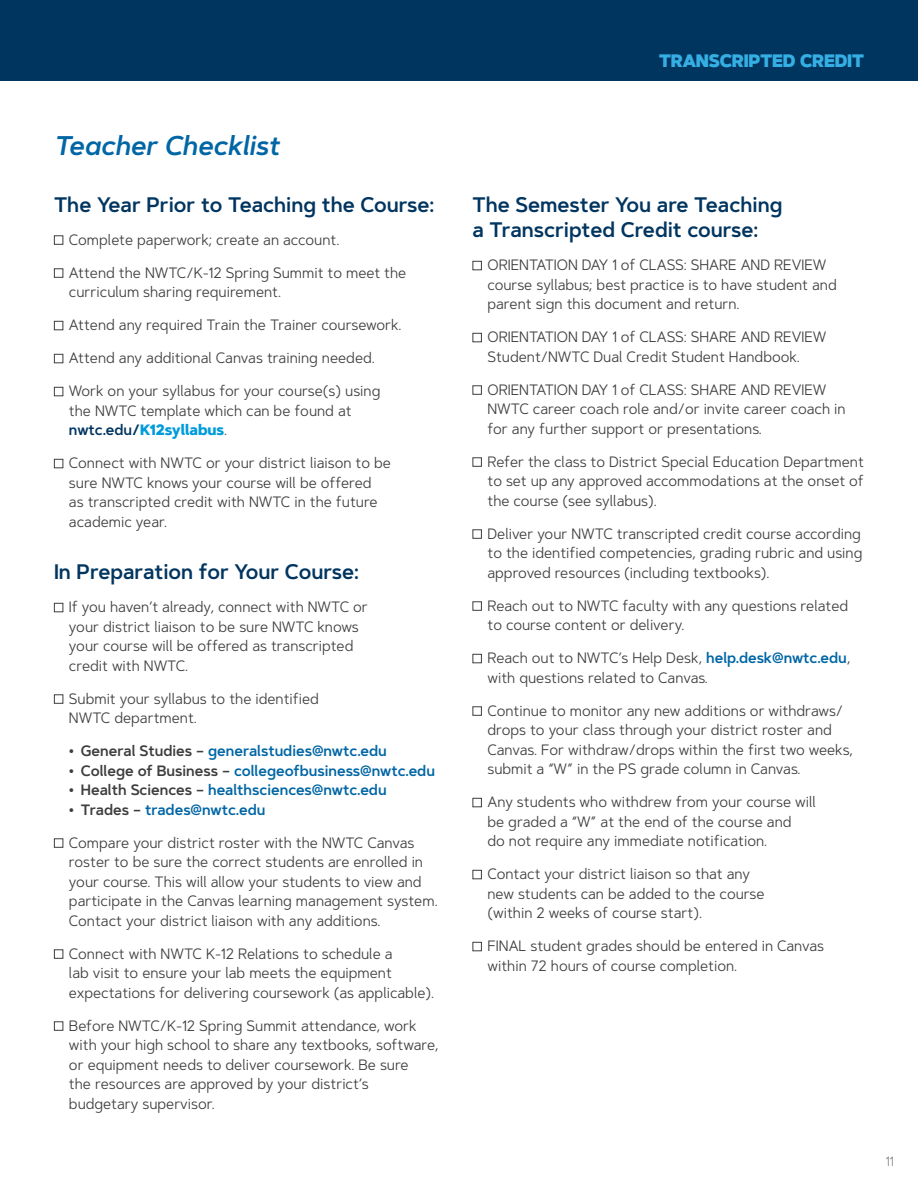
<style>
.page{position:relative;width:918px;height:1188px;background:#fff}
.page>*{position:absolute;margin:0;border:0;box-sizing:border-box;transform-origin:0 0}
.t1{font:italic 600 27px "Artegra Sans";color:#0066a5;scale:.95 1}
.t2{font:600 21px/25.5px "Artegra Sans";color:#003560;scale:.95 1}
.t3{font:900 18px "Artegra Sans";letter-spacing:-.01em;color:#35aee3;scale:.95 1}
.t4{font:15px/19.5px "Artegra Sans";color:#3e3e3f;scale:.95 1}
.t5{font:600 15px "Artegra Sans";color:#0066a5;scale:.95 1}
.t6{font:13.5px "Artegra Sans";color:#868a8e;scale:.95 1}
.s1{font-weight:600;color:#003560}
.s2{font-weight:800;color:#009cdc}
.s3{color:#3e3e3f}
.s4{font-weight:600;color:#0066a5}
</style>
<div class="page">
<div style="left:0;top:0;width:918px;height:81px;background:#003560"></div>
<div style="left:54px;top:235px;width:9px;height:10px;border:1px solid #3e3e3f"></div>
<div style="left:54px;top:268px;width:9px;height:10px;border:1px solid #3e3e3f"></div>
<div style="left:54px;top:321px;width:9px;height:9px;border:1px solid #3e3e3f"></div>
<div style="left:54px;top:354px;width:9px;height:9px;border:1px solid #3e3e3f"></div>
<div style="left:54px;top:387px;width:9px;height:9px;border:1px solid #3e3e3f"></div>
<div style="left:54px;top:459px;width:9px;height:9px;border:1px solid #3e3e3f"></div>
<div style="left:54px;top:603px;width:9px;height:9px;border:1px solid #3e3e3f"></div>
<div style="left:54px;top:694px;width:9px;height:10px;border:1px solid #3e3e3f"></div>
<div style="left:54px;top:838px;width:9px;height:10px;border:1px solid #3e3e3f"></div>
<div style="left:54px;top:949px;width:9px;height:10px;border:1px solid #3e3e3f"></div>
<div style="left:54px;top:1021px;width:9px;height:10px;border:1px solid #3e3e3f"></div>
<div style="left:472px;top:261px;width:10px;height:9px;border:1px solid #3e3e3f"></div>
<div style="left:472px;top:333px;width:10px;height:9px;border:1px solid #3e3e3f"></div>
<div style="left:472px;top:385px;width:10px;height:10px;border:1px solid #3e3e3f"></div>
<div style="left:472px;top:457px;width:10px;height:10px;border:1px solid #3e3e3f"></div>
<div style="left:472px;top:529px;width:10px;height:10px;border:1px solid #3e3e3f"></div>
<div style="left:472px;top:601px;width:10px;height:10px;border:1px solid #3e3e3f"></div>
<div style="left:472px;top:654px;width:10px;height:9px;border:1px solid #3e3e3f"></div>
<div style="left:472px;top:706px;width:10px;height:10px;border:1px solid #3e3e3f"></div>
<div style="left:472px;top:798px;width:10px;height:9px;border:1px solid #3e3e3f"></div>
<div style="left:472px;top:870px;width:10px;height:9px;border:1px solid #3e3e3f"></div>
<div style="left:472px;top:942px;width:10px;height:9px;border:1px solid #3e3e3f"></div>
<h1 class="t1" style="left:54px;top:126px;width:239px">Teacher Checklist</h1>
<h2 class="t2" style="left:54px;top:192px;width:402px">The Year Prior to Teaching the Course:</h2>
<p class="t4" style="left:69px;top:229px;width:286px">Complete paperwork; create an account.</p>
<p class="t4" style="left:69px;top:262px;width:357px">Attend the NWTC/K-12 Spring Summit to meet the curriculum sharing requirement.</p>
<p class="t4" style="left:69px;top:315px;width:352px">Attend any required Train the Trainer coursework.</p>
<p class="t4" style="left:69px;top:348px;width:323px">Attend any additional Canvas training needed.</p>
<p class="t4" style="left:69px;top:381px;width:329px">Work on your syllabus for your course(s) using the NWTC template which can be found at <span class="s1">nwtc.edu/</span><span class="s2">K12syllabus</span>.</p>
<p class="t4" style="left:69px;top:453px;width:341px">Connect with NWTC or your district liaison to be sure NWTC knows your course will be offered<br>as transcripted credit with NWTC in the future academic year.</p>
<h2 class="t2" style="left:54px;top:559px;width:323px">In Preparation for Your Course:</h2>
<p class="t4" style="left:69px;top:597px;width:316px">If you haven’t already, connect with NWTC or your district liaison to be sure NWTC knows your course will be offered as transcripted credit with NWTC.</p>
<p class="t4" style="left:69px;top:688px;width:265px">Submit your syllabus to the identified<br>NWTC department.</p>
<p class="t5" style="left:69px;top:740px;width:336px"><span class="s3">• General Studies –</span> generalstudies@nwtc.edu</p>
<p class="t5" style="left:69px;top:760px;width:387px"><span class="s3">• College of Business –</span> collegeofbusiness@nwtc.edu</p>
<p class="t5" style="left:69px;top:779px;width:336px"><span class="s3">• Health Sciences –</span> healthsciences@nwtc.edu</p>
<p class="t5" style="left:69px;top:799px;width:208px"><span class="s3">• Trades –</span> trades@nwtc.edu</p>
<p class="t4" style="left:69px;top:832px;width:390px">Compare your district roster with the NWTC Canvas roster to be sure the correct students are enrolled in your course. This will allow your students to view and participate in the Canvas learning management system.<br>Contact your district liaison with any additions.</p>
<p class="t4" style="left:69px;top:943px;width:386px">Connect with NWTC K-12 Relations to schedule a<br>lab visit to ensure your lab meets the equipment expectations for delivering coursework (as applicable).</p>
<p class="t4" style="left:69px;top:1015px;width:391px">Before NWTC/K-12 Spring Summit attendance, work with your high school to share any textbooks, software, or equipment needs to deliver coursework. Be sure<br>the resources are approved by your district’s budgetary supervisor.</p>
<p class="t3" style="left:659px;top:47px;width:217px">TRANSCRIPTED CREDIT</p>
<h2 class="t2" style="left:472px;top:192px;width:328px">The Semester You are Teaching a Transcripted Credit course:</h2>
<p class="t4" style="left:487px;top:255px;width:369px">ORIENTATION DAY 1 of CLASS: SHARE AND REVIEW course syllabus; best practice is to have student and parent sign this document and return.</p>
<p class="t4" style="left:487px;top:327px;width:358px">ORIENTATION DAY 1 of CLASS: SHARE AND REVIEW<br>Student/NWTC Dual Credit Student Handbook.</p>
<p class="t4" style="left:487px;top:379px;width:379px">ORIENTATION DAY 1 of CLASS: SHARE AND REVIEW<br>NWTC career coach role and/or invite career coach in for any further support or presentations.</p>
<p class="t4" style="left:487px;top:451px;width:398px;text-align:justify">Refer the class to District Special Education Department to set up any approved accommodations at the onset of the course (see syllabus).</p>
<p class="t4" style="left:487px;top:523px;width:396px;text-align:justify">Deliver your NWTC transcripted credit course according to the identified competencies, grading rubric and using approved resources (including textbooks).</p>
<p class="t4" style="left:487px;top:595px;width:381px">Reach out to NWTC faculty with any questions related to course content or delivery.</p>
<p class="t4" style="left:487px;top:648px;width:384px">Reach out to NWTC’s Help Desk, <span class="s4">help.desk@nwtc.edu</span>, with questions related to Canvas.</p>
<p class="t4" style="left:487px;top:700px;width:386px">Continue to monitor any new additions or withdraws/ drops to your class through your district roster and Canvas. For withdraw/drops within the first two weeks, submit a “W” in the PS grade column in Canvas.</p>
<p class="t4" style="left:487px;top:792px;width:347px">Any students who withdrew from your course will be graded a “W” at the end of the course and<br>do not require any immediate notification.</p>
<p class="t4" style="left:487px;top:864px;width:293px">Contact your district liaison so that any new students can be added to the course (within 2 weeks of course start).</p>
<p class="t4" style="left:487px;top:936px;width:356px">FINAL student grades should be entered in Canvas within 72 hours of course completion.</p>
<p class="t6" style="left:886px;top:1152px;width:10px">11</p>
</div>
